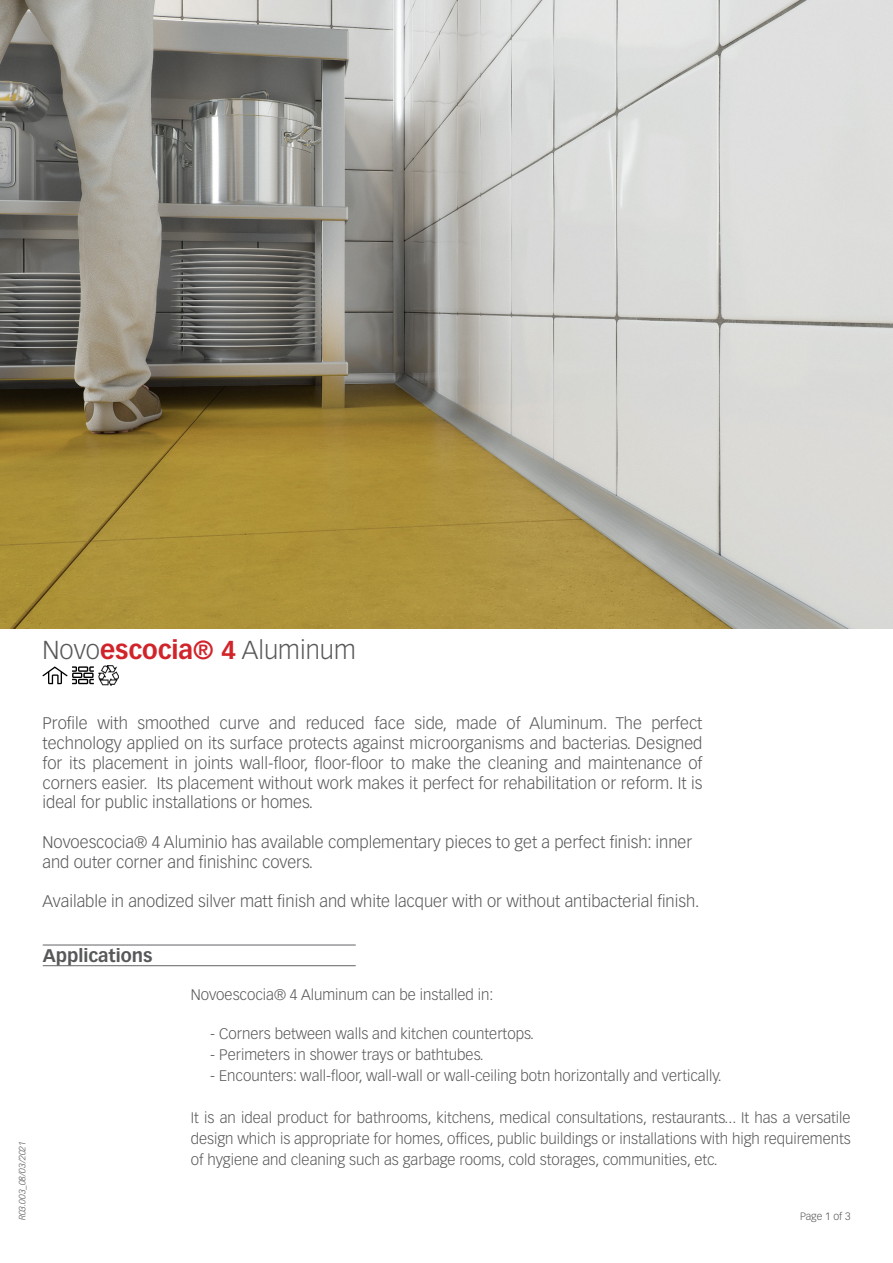
<style>
.page{position:relative;width:893px;height:1263px;background:#fff}
.page>*{position:absolute;margin:0;border:0;box-sizing:border-box;transform-origin:0 0}
.t1{font:300 25.5px "Vectora LT Std";color:#57585a}
.t2{font:700 18px "Vectora LT Std";color:#57585a}
.t3{font:300 16.5px/19.8px "Vectora LT Std";color:#57585a;text-align:justify}
.t4{font:300 15px/21px "Vectora LT Std";color:#57585a;text-align:justify}
.t5{font:300 10.5px "Vectora LT Std";color:#57585a}
.t6{font:italic 300 9px "Vectora LT Std";color:#57585a}
.s1{font-weight:700;color:#d1232a}
</style>
<div class="page">
<svg style="left:42px;top:666px;width:52px;height:18px"></svg>
<img style="left:98px;top:665px;width:20px;height:20px">
<hr style="left:43px;top:945px;width:313px;height:1px;background:#636366">
<hr style="left:43px;top:965px;width:313px;height:1px;background:#636366">
<img style="left:0;top:0;width:893px;height:629px">
<p class="t1" style="left:43px;top:635px;width:315px">Novo<span class="s1">escocia® 4</span> Aluminum</p>
<p class="t6" style="left:17px;top:1220px;width:81px;rotate:-90deg">R03.003_08/03/2021</p>
<p class="t3" style="left:43px;top:714px;width:662px">Profile with smoothed curve and reduced face side, made of Aluminum. The perfect technology applied on its surface protects against microorganisms and bacterias. Designed for its placement in joints wall-floor, floor-floor to make the cleaning and maintenance of corners easier. Its placement without work makes it perfect for rehabilitation or reform. It is ideal for public installations or homes.</p>
<p class="t3" style="left:43px;top:832px;width:651px">Novoescocia® 4 Aluminio has available complementary pieces to get a perfect finish: inner and outer corner and finishinc covers.</p>
<p class="t3" style="left:43px;top:892px;width:658px">Available in anodized silver matt finish and white lacquer with or without antibacterial finish.</p>
<p class="t2" style="left:43px;top:945px;width:111px">Applications</p>
<p class="t4" style="left:191px;top:984px;width:304px">Novoescocia® 4 Aluminum can be installed in:</p>
<p class="t4" style="left:210px;top:1023px;width:325px">- Corners between walls and kitchen countertops.</p>
<p class="t4" style="left:210px;top:1044px;width:275px">- Perimeters in shower trays or bathtubes.</p>
<p class="t4" style="left:210px;top:1065px;width:513px">- Encounters: wall-floor, wall-wall or wall-ceiling botn horizontally and vertically.</p>
<p class="t4" style="left:191px;top:1107px;width:661px">It is an ideal product for bathrooms, kitchens, medical consultations, restaurants... It has a versatile design which is appropriate for homes, offices, public buildings or installations with high requirements of hygiene and cleaning such as garbage rooms, cold storages, communities, etc.</p>
<p class="t5" style="left:800px;top:1211px;width:52px">Page 1 of 3</p>
</div>
